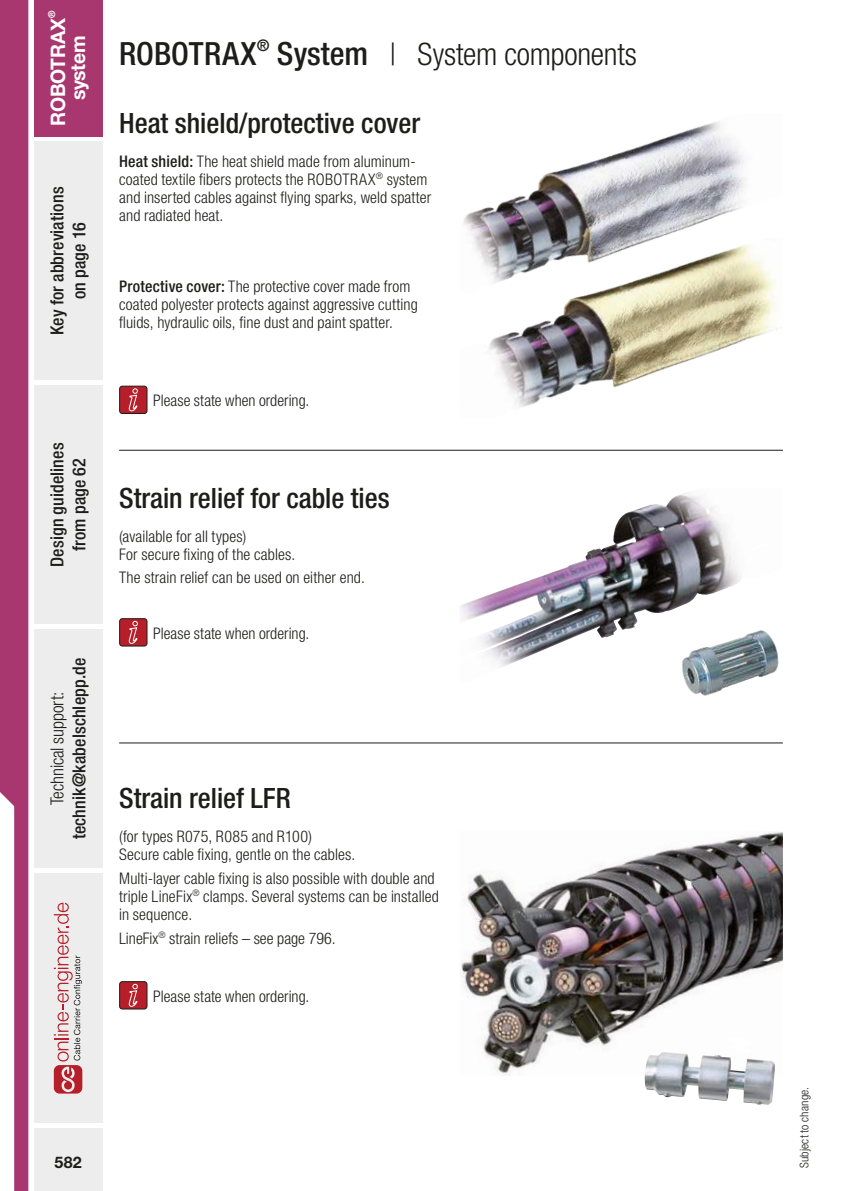
<style>
.page{position:relative;width:851px;height:1191px;background:#fff}
.page>*{position:absolute;margin:0;border:0;box-sizing:border-box;transform-origin:0 0}
.t1{font:300 condensed 31px "Helvetica Neue LT Std";letter-spacing:-.01em;color:#1d1d1b}
.t2{font:500 condensed 28px "Helvetica Neue LT Std";color:#1d1d1b}
.t3{font:700 20px "Helvetica Neue LT Std";letter-spacing:-.025em;color:#fff}
.t4{font:500 condensed 18px/22px "Helvetica Neue LT Std";letter-spacing:.01em;color:#1d1d1b;text-align:center}
.t5{font:300 condensed 18px "Helvetica Neue LT Std";letter-spacing:-.005em;color:#1d1d1b}
.t6{font:300 condensed 16px/18px "Helvetica Neue LT Std";letter-spacing:.005em;color:#1d1d1b}
.t7{font:700 16px "Helvetica Neue LT Std";color:#1d1d1b}
.t8{font:300 condensed 12px "Helvetica Neue LT Std";letter-spacing:.015em;color:#1d1d1b}
.t9{font:700 9.6px "Helvetica Neue LT Std";color:#fff}
.s1{font-weight:500;font-size:32px}
.s2{font-weight:500}
</style>
<div class="page">
<img style="left:461px;top:832px;width:321px;height:243px">
<img style="left:460px;top:493px;width:281px;height:174px">
<hr style="left:119px;top:450px;width:663px;height:1px;background:#1d1d1b">
<hr style="left:119px;top:742px;width:663px;height:1px;background:#1d1d1b">
<img style="left:677px;top:622px;width:102px;height:74px">
<img style="left:644px;top:1037px;width:131px;height:68px">
<img style="left:463px;top:122px;width:283px;height:116px">
<img style="left:473px;top:238px;width:309px;height:169px">
<div style="left:120px;top:386px;width:27px;height:27px;background:#b61f29;border-radius:3px"></div>
<svg style="left:128px;top:388px;width:10px;height:23px"></svg>
<div style="left:119px;top:386px;width:28px;height:28px;border:1px solid #1d1d1b;border-radius:3px"></div>
<div style="left:120px;top:618px;width:27px;height:28px;background:#b61f29;border-radius:3px"></div>
<svg style="left:128px;top:620px;width:10px;height:24px"></svg>
<div style="left:119px;top:618px;width:28px;height:28px;border:1px solid #1d1d1b;border-radius:3px"></div>
<div style="left:120px;top:981px;width:27px;height:28px;background:#b61f29;border-radius:3px"></div>
<svg style="left:128px;top:983px;width:10px;height:24px"></svg>
<div style="left:119px;top:981px;width:28px;height:28px;border:1px solid #1d1d1b;border-radius:3px"></div>
<div style="left:34px;top:0;width:68px;height:136px;background:#a83770"></div>
<div style="left:34px;top:1128px;width:68px;height:63px;background:#ededed"></div>
<div style="left:34px;top:873px;width:68px;height:250px;background:#ededed"></div>
<div style="left:34px;top:142px;width:68px;height:238px;background:#ededed"></div>
<div style="left:34px;top:386px;width:68px;height:238px;background:#ededed"></div>
<div style="left:34px;top:629px;width:68px;height:238px;background:#ededed"></div>
<svg style="left:0;top:0;width:28px;height:1191px"></svg>
<svg style="left:54px;top:902px;width:28px;height:191px"></svg>
<p class="t9" style="left:46px;top:18px;width:9px;rotate:-90deg">®</p>
<p class="t3" style="left:46px;top:126px;width:109px;rotate:-90deg">ROBOTRAX</p>
<p class="t3" style="left:66px;top:100px;width:66px;rotate:-90deg">system</p>
<p class="t4" style="left:46px;top:335px;width:150px;rotate:-90deg">Key for abbreviations on page 16</p>
<p class="t4" style="left:46px;top:567px;width:126px;rotate:-90deg">Design guidelines from page 62</p>
<p class="t4" style="left:68px;top:839px;width:183px;rotate:-90deg">technik@kabelschlepp.de</p>
<p class="t5" style="left:47px;top:805px;width:115px;rotate:-90deg">Technical support:</p>
<h1 class="t1" style="left:119px;top:37px;width:519px"><span class="s1">ROBOTRAX</span><sup>®</sup> <span class="s1">System</span> | System components</h1>
<h2 class="t2" style="left:119px;top:107px;width:302px">Heat shield/protective cover</h2>
<p class="t6" style="left:119px;top:153px;width:313px"><span class="s2">Heat shield:</span> The heat shield made from aluminum&shy;coated textile fibers protects the ROBOTRAX<sup>®</sup> system and inserted cables against flying sparks, weld spatter and radiated heat.</p>
<p class="t6" style="left:119px;top:278px;width:300px"><span class="s2">Protective cover:</span> The protective cover made from coated polyester protects against aggressive cutting fluids, hydraulic oils, fine dust and paint spatter.</p>
<p class="t6" style="left:153px;top:391px;width:158px">Please state when ordering.</p>
<h2 class="t2" style="left:119px;top:481px;width:272px">Strain relief for cable ties</h2>
<p class="t6" style="left:119px;top:527px;width:177px">(available for all types)<br>For secure fixing of the cables.</p>
<p class="t6" style="left:119px;top:568px;width:247px">The strain relief can be used on either end.</p>
<p class="t6" style="left:153px;top:624px;width:158px">Please state when ordering.</p>
<h2 class="t2" style="left:119px;top:781px;width:173px">Strain relief LFR</h2>
<p class="t6" style="left:119px;top:827px;width:238px">(for types R075, R085 and R100)<br>Secure cable fixing, gentle on the cables.</p>
<p class="t6" style="left:119px;top:869px;width:321px">Multi-layer cable fixing is also possible with double and triple LineFix<sup>®</sup> clamps. Several systems can be installed in sequence.</p>
<p class="t6" style="left:119px;top:929px;width:218px">LineFix<sup>®</sup> strain reliefs – see page 796.</p>
<p class="t6" style="left:153px;top:986px;width:158px">Please state when ordering.</p>
<p class="t7" style="left:54px;top:1152px;width:29px">582</p>
<p class="t8" style="left:797px;top:1168px;width:83px;rotate:-90deg">Subject to change.</p>
</div>
